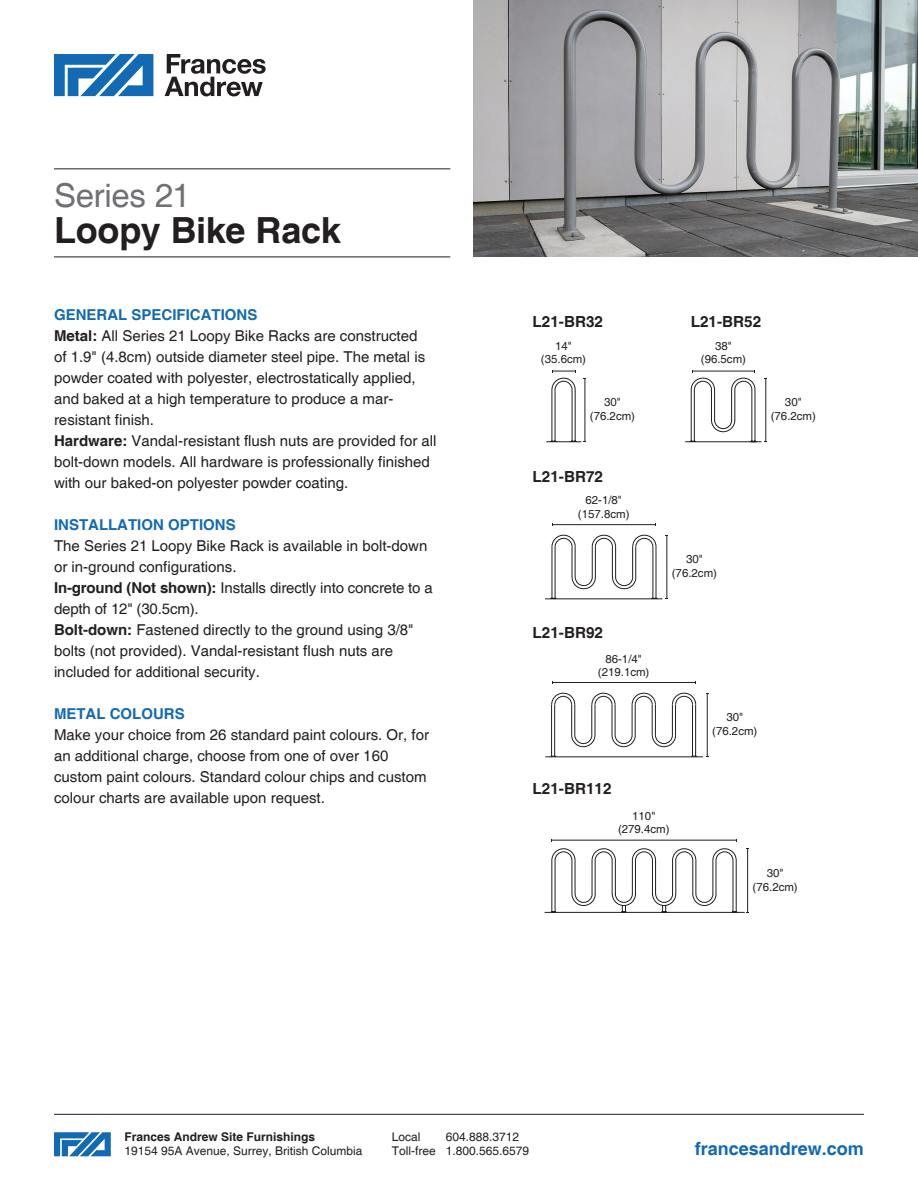
<style>
.page{position:relative;width:918px;height:1188px;background:#fff}
.page>*{position:absolute;margin:0;border:0;box-sizing:border-box;transform-origin:0 0}
.Product_Name{font:700 36px "Helvetica";letter-spacing:-.005em;color:#231f20}
.Series{font:33px "Helvetica";letter-spacing:-.01em;color:#6f7073}
.t1{font:700 18px "Helvetica";color:#126ab3}
.t2{font:700 15.3px "Helvetica";color:#231f20}
.t3{font:15px/21px "Helvetica";color:#231f20}
.Section_Title{font:700 15px "Helvetica";color:#126ab3}
.t4{font:12px "Helvetica";color:#231f20}
.t5{font:700 12px "Helvetica";color:#231f20}
.t6{font:11.4px/13.8px "Helvetica";color:#231f20;text-align:center}
.s1{font-weight:700}
</style>
<div class="page">
<svg style="left:652px;top:735px;width:24px;height:12px"></svg>
<hr style="left:675px;top:705px;width:1px;height:30px;background:#231f20">
<hr style="left:672px;top:705px;width:1px;height:30px;background:#231f20">
<hr style="left:655px;top:705px;width:1px;height:30px;background:#231f20">
<hr style="left:652px;top:705px;width:1px;height:30px;background:#231f20">
<svg style="left:631px;top:693px;width:25px;height:12px"></svg>
<hr style="left:591px;top:705px;width:1px;height:30px;background:#231f20">
<hr style="left:595px;top:705px;width:1px;height:30px;background:#231f20">
<hr style="left:612px;top:705px;width:1px;height:30px;background:#231f20">
<hr style="left:615px;top:705px;width:1px;height:30px;background:#231f20">
<svg style="left:591px;top:693px;width:25px;height:12px"></svg>
<svg style="left:611px;top:735px;width:25px;height:12px"></svg>
<hr style="left:545px;top:757px;width:158px;height:1px;background:#231f20">
<svg style="left:672px;top:693px;width:24px;height:12px"></svg>
<svg style="left:571px;top:735px;width:25px;height:12px"></svg>
<svg style="left:551px;top:693px;width:24px;height:12px"></svg>
<hr style="left:695px;top:705px;width:1px;height:51px;background:#231f20">
<hr style="left:692px;top:705px;width:1px;height:51px;background:#231f20">
<hr style="left:635px;top:705px;width:1px;height:30px;background:#231f20">
<hr style="left:632px;top:705px;width:1px;height:30px;background:#231f20">
<hr style="left:574px;top:705px;width:1px;height:30px;background:#231f20">
<hr style="left:571px;top:705px;width:1px;height:30px;background:#231f20">
<hr style="left:554px;top:705px;width:1px;height:51px;background:#231f20">
<hr style="left:551px;top:705px;width:1px;height:51px;background:#231f20">
<svg style="left:552px;top:370px;width:24px;height:2px"></svg>
<hr style="left:692px;top:371px;width:63px;height:1px;background:#231f20">
<hr style="left:552px;top:524px;width:103px;height:1px;background:#231f20">
<hr style="left:552px;top:682px;width:143px;height:1px;background:#231f20">
<hr style="left:552px;top:840px;width:184px;height:1px;background:#231f20">
<svg style="left:685px;top:378px;width:82px;height:64px"></svg>
<svg style="left:545px;top:535px;width:123px;height:65px"></svg>
<hr style="left:707px;top:693px;width:1px;height:64px;background:#231f20">
<svg style="left:544px;top:848px;width:205px;height:65px"></svg>
<svg style="left:546px;top:378px;width:40px;height:64px"></svg>
<svg style="left:54px;top:54px;width:99px;height:42px"></svg>
<svg style="left:165px;top:54px;width:101px;height:42px"></svg>
<hr style="left:54px;top:168px;width:396px;height:1px;background:#231f20">
<hr style="left:54px;top:257px;width:396px;height:1px;background:#231f20">
<hr style="left:54px;top:1114px;width:810px;height:1px;background:#231f20">
<img style="left:473px;top:0;width:445px;height:256px">
<svg style="left:54px;top:1132px;width:57px;height:24px"></svg>
<p class="Series" style="left:54px;top:176px;width:138px">Series 21</p>
<p class="Product_Name" style="left:54px;top:208px;width:289px">Loopy Bike Rack</p>
<p class="Section_Title" style="left:54px;top:305px;width:205px">GENERAL SPECIFICATIONS</p>
<p class="t3" style="left:54px;top:326px;width:373px"><span class="s1">Metal:</span> All Series 21 Loopy Bike Racks are constructed of 1.9" (4.8cm) outside diameter steel pipe. The metal is powder coated with polyester, electrostatically applied, and baked at a high temperature to produce a mar&shy;resistant finish.</p>
<p class="t3" style="left:54px;top:431px;width:384px"><span class="s1">Hardware:</span> Vandal-resistant flush nuts are provided for all bolt-down models. All hardware is professionally finished with our baked-on polyester powder coating.</p>
<p class="Section_Title" style="left:54px;top:515px;width:183px">INSTALLATION OPTIONS</p>
<p class="t3" style="left:54px;top:536px;width:375px">The Series 21 Loopy Bike Rack is available in bolt-down or in-ground configurations.</p>
<p class="t3" style="left:54px;top:578px;width:380px"><span class="s1">In-ground (Not shown):</span> Installs directly into concrete to a depth of 12" (30.5cm).</p>
<p class="t3" style="left:54px;top:620px;width:361px"><span class="s1">Bolt-down:</span> Fastened directly to the ground using 3/8" bolts (not provided). Vandal-resistant flush nuts are included for additional security.</p>
<p class="Section_Title" style="left:54px;top:704px;width:132px">METAL COLOURS</p>
<p class="t3" style="left:54px;top:725px;width:377px">Make your choice from 26 standard paint colours. Or, for an additional charge, choose from one of over 160 custom paint colours. Standard colour chips and custom colour charts are available upon request.</p>
<p class="t2" style="left:533px;top:312px;width:72px">L21-BR32</p>
<p class="t2" style="left:691px;top:312px;width:72px">L21-BR52</p>
<p class="t6" style="left:541px;top:339px;width:47px">14" (35.6cm)</p>
<p class="t6" style="left:701px;top:339px;width:47px">38" (96.5cm)</p>
<p class="t6" style="left:590px;top:396px;width:47px">30" (76.2cm)</p>
<p class="t6" style="left:771px;top:396px;width:47px">30" (76.2cm)</p>
<p class="t2" style="left:533px;top:467px;width:72px">L21-BR72</p>
<p class="t6" style="left:578px;top:493px;width:53px">62-1/8" (157.8cm)</p>
<p class="t2" style="left:533px;top:624px;width:72px">L21-BR92</p>
<p class="t6" style="left:598px;top:652px;width:53px">86-1/4" (219.1cm)</p>
<p class="t2" style="left:533px;top:779px;width:80px">L21-BR112</p>
<p class="t6" style="left:672px;top:553px;width:47px">30" (76.2cm)</p>
<p class="t6" style="left:712px;top:711px;width:47px">30" (76.2cm)</p>
<p class="t6" style="left:618px;top:809px;width:53px">110" (279.4cm)</p>
<p class="t6" style="left:753px;top:866px;width:47px">30" (76.2cm)</p>
<p class="t5" style="left:124px;top:1129px;width:192px">Frances Andrew Site Furnishings</p>
<p class="t4" style="left:124px;top:1144px;width:240px">19154 95A Avenue, Surrey, British Columbia</p>
<p class="t1" style="left:695px;top:1138px;width:171px">francesandrew.com</p>
<p class="t4" style="left:392px;top:1130px;width:30px">Local</p>
<p class="t4" style="left:446px;top:1130px;width:75px">604.888.3712</p>
<p class="t4" style="left:392px;top:1144px;width:139px">Toll-free 1.800.565.6579</p>
</div>
